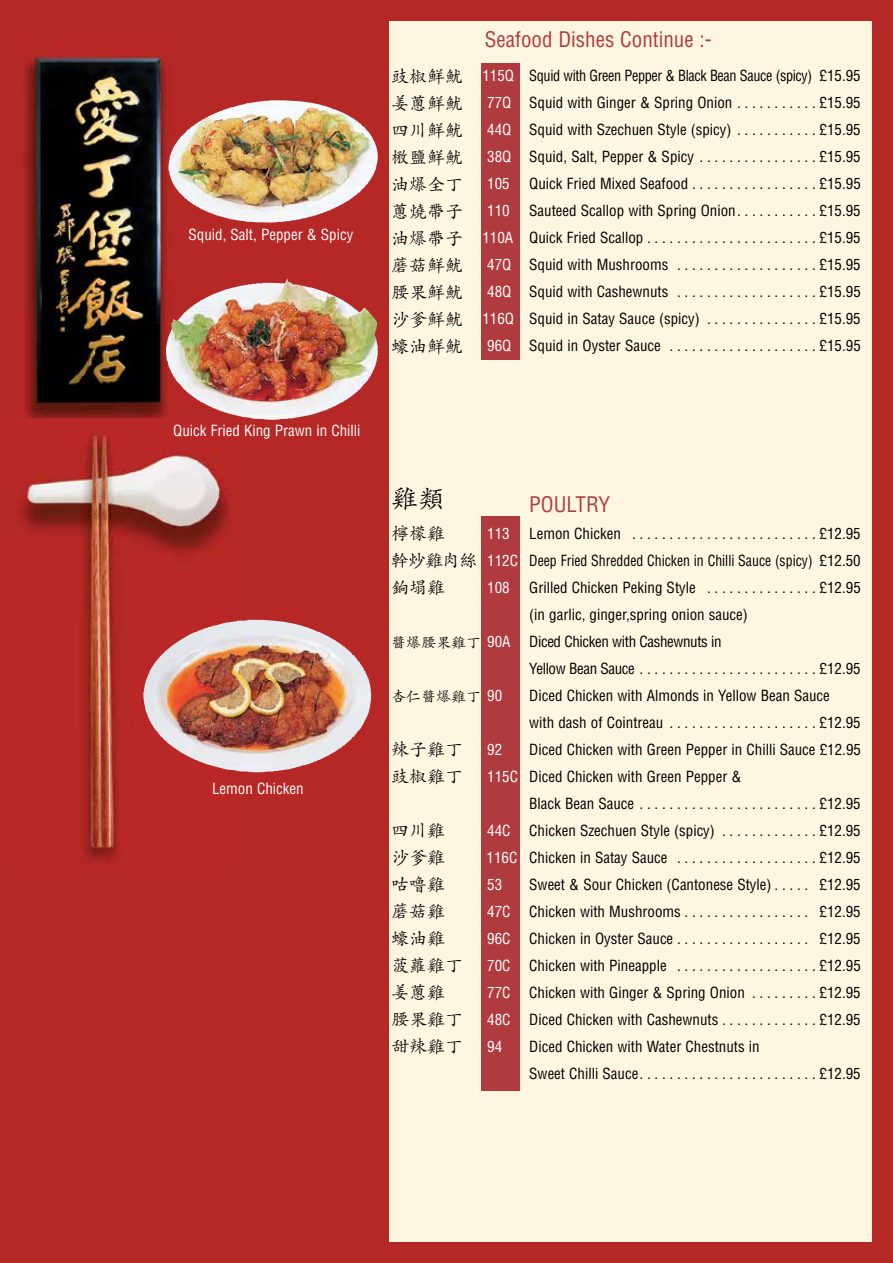
<style>
.page{position:relative;width:893px;height:1263px;background:#b62825}
.page>*{position:absolute;margin:0;border:0;box-sizing:border-box;transform-origin:0 0}
.t1{font:27px "Adobe Kaiti Std";color:#000}
.t2{font:condensed 21px "Helvetica";color:#b03b3e}
.t3{font:18px/27px "Adobe Kaiti Std";color:#000}
.t4{font:18px/27px "Adobe Kaiti Std";letter-spacing:-.025em;color:#000}
.t5{font:condensed 15px/27px "Helvetica";color:#000;text-align:justify}
.t6{font:condensed 15px/27px "Helvetica";color:#000;text-align:justify;scale:.95 1}
.t7{font:condensed 15px "Helvetica";letter-spacing:-.025em;color:#000}
.t8{font:condensed 15px "Helvetica";color:#fff}
.t9{font:15px "Adobe Kaiti Std";color:#000}
.s1{color:#fff}
.s2{font-family:"Adobe Kaiti Std";font-stretch:normal}
.s3{font-family:"Helvetica";font-stretch:condensed;color:#fff}
</style>
<div class="page">
<div style="left:389px;top:21px;width:483px;height:1221px;background:#fff6e2"></div>
<div style="left:481px;top:63px;width:38px;height:297px;background:#b03b3e"></div>
<div style="left:481px;top:516px;width:38px;height:574px;background:#b03b3e"></div>
<img style="left:21px;top:39px;width:150px;height:380px">
<img style="left:11px;top:419px;width:218px;height:451px">
<img style="left:168px;top:100px;width:168px;height:123px">
<img style="left:165px;top:279px;width:200px;height:141px">
<img style="left:143px;top:620px;width:215px;height:153px">
<p class="t8" style="left:189px;top:225px;width:166px">Squid, Salt, Pepper &amp; Spicy</p>
<p class="t8" style="left:173px;top:421px;width:189px">Quick Fried King Prawn in Chilli</p>
<p class="t8" style="left:212px;top:779px;width:93px">Lemon Chicken</p>
<p class="t3" style="left:391px;top:63px;width:73px;text-align:justify">豉椒鮮魷姜蔥鮮魷四川鮮魷㮘鹽鮮魷油爆全丁蔥燒帶子油爆帶子蘑菇鮮魷腰果鮮魷沙爹鮮魷蠔油鮮魷</p>
<h2 class="t2" style="left:485px;top:27px;width:228px">Seafood Dishes Continue :-</h2>
<p class="t6" style="left:487px;top:62px;width:395px;text-indent:-5px"><span class="s1">115Q</span> Squid with Green Pepper &amp; Black Bean Sauce (spicy) £15. 95<br><span class="s1">77Q</span> Squid with Ginger &amp; Spring Onion . . . . . . . . . . . £15.95<br><span class="s1">44Q</span> Squid with Szechuen Style (spicy) . . . . . . . . . . . £15.95<br><span class="s1">38Q</span> Squid, Salt, Pepper &amp; Spicy . . . . . . . . . . . . . . . . £15.95<br><span class="s1">105</span></p>
<p class="t5" style="left:529px;top:170px;width:333px">Quick Fried Mixed Seafood . . . . . . . . . . . . . . . . . £15.95</p>
<p class="t5" style="left:482px;top:197px;width:380px;text-align:right">Sauteed Scallop with Spring Onion . . . . . . . . . . . £15.95<br><span class="s1">110A</span> Quick Fried Scallop.......................£15.95<br><span class="s1">47Q</span> Squid with Mushrooms . . . . . . . . . . . . . . . . . . . £15.95<br><span class="s1">48Q</span> Squid with Cashewnuts . . . . . . . . . . . . . . . . . . . £15.95<br><span class="s1">116Q</span> Squid in Satay Sauce (spicy) . . . . . . . . . . . . . . . £15.95<br><span class="s1">96Q</span> Squid in Oyster Sauce . . . . . . . . . . . . . . . . . . . . £15.95</p>
<p class="t8" style="left:487px;top:201px;width:24px">110</p>
<h1 class="t1" style="left:391px;top:481px;width:55px">雞類</h1>
<p class="t4" style="left:391px;top:520px;width:88px">檸檬雞<br>幹炒雞肉絲銄塌雞</p>
<h2 class="t2" style="left:529px;top:491px;width:82px">POULTRY</h2>
<p class="t5" style="left:487px;top:520px;width:375px;text-indent:42px">Lemon Chicken . . . . . . . . . . . . . . . . . . . . . . . . . £12.95<br><span class="s1">112C</span> Deep Fried Shredded Chicken in Chilli Sauce (spicy) £12.50<br><span class="s1">108</span></p>
<p class="t8" style="left:487px;top:524px;width:24px">113</p>
<p class="t5" style="left:529px;top:574px;width:333px">Grilled Chicken Peking Style . . . . . . . . . . . . . . . £12.95</p>
<p class="t5" style="left:529px;top:601px;width:220px">(in garlic, ginger,spring onion sauce)</p>
<p class="t7" style="left:391px;top:632px;width:332px"><span class="s2">醬爆腰果雞丁</span> <span class="s1">90A</span> Diced Chicken with Cashewnuts in</p>
<p class="t7" style="left:529px;top:659px;width:333px">Yellow Bean Sauce . . . . . . . . . . . . . . . . . . . . . . . . £12. 95</p>
<p class="t9" style="left:391px;top:687px;width:113px">杏仁醬爆雞丁 <span class="s3">90</span></p>
<p class="t5" style="left:529px;top:682px;width:333px">Diced Chicken with Almonds in Yellow Bean Sauce<br>with dash of Cointreau . . . . . . . . . . . . . . . . . . . . £12.95</p>
<p class="t8" style="left:487px;top:740px;width:16px">92</p>
<p class="t3" style="left:391px;top:736px;width:73px">辣子雞丁豉椒雞丁</p>
<p class="t3" style="left:391px;top:817px;width:73px">四川雞沙爹雞咕噜雞蘑菇雞蠔油雞菠蘿雞丁姜蔥雞腰果雞丁甜辣雞丁</p>
<p class="t5" style="left:487px;top:736px;width:375px;text-indent:42px">Diced Chicken with Green Pepper in Chilli Sauce £12.95<br><span class="s1">115C</span> Diced Chicken with Green Pepper &amp;</p>
<p class="t5" style="left:486px;top:790px;width:376px;text-indent:43px">Black Bean Sauce . . . . . . . . . . . . . . . . . . . . . . . . £12.95<br><span class="s1">44C</span> Chicken Szechuen Style (spicy) . . . . . . . . . . . . . £12.95<br><span class="s1">116C</span> Chicken in Satay Sauce . . . . . . . . . . . . . . . . . . . £12.95<br><span class="s1">53</span></p>
<p class="t5" style="left:487px;top:871px;width:375px;text-indent:42px">Sweet &amp; Sour Chicken (Cantonese Style) . . . . . £12.95<br><span class="s1">47C</span> Chicken with Mushrooms . . . . . . . . . . . . . . . . . £12.95<br><span class="s1">96C</span> Chicken in Oyster Sauce . . . . . . . . . . . . . . . . . . £12.95<br><span class="s1">70C</span> Chicken with Pineapple . . . . . . . . . . . . . . . . . . . £12.95<br><span class="s1">77C</span> Chicken with Ginger &amp; Spring Onion . . . . . . . . . £12.95<br><span class="s1">48C</span> Diced Chicken with Cashewnuts . . . . . . . . . . . . . £12.95<br><span class="s1">94</span></p>
<p class="t5" style="left:529px;top:1033px;width:333px">Diced Chicken with Water Chestnuts in<br>Sweet Chilli Sauce . . . . . . . . . . . . . . . . . . . . . . . . £12.95</p>
</div>
